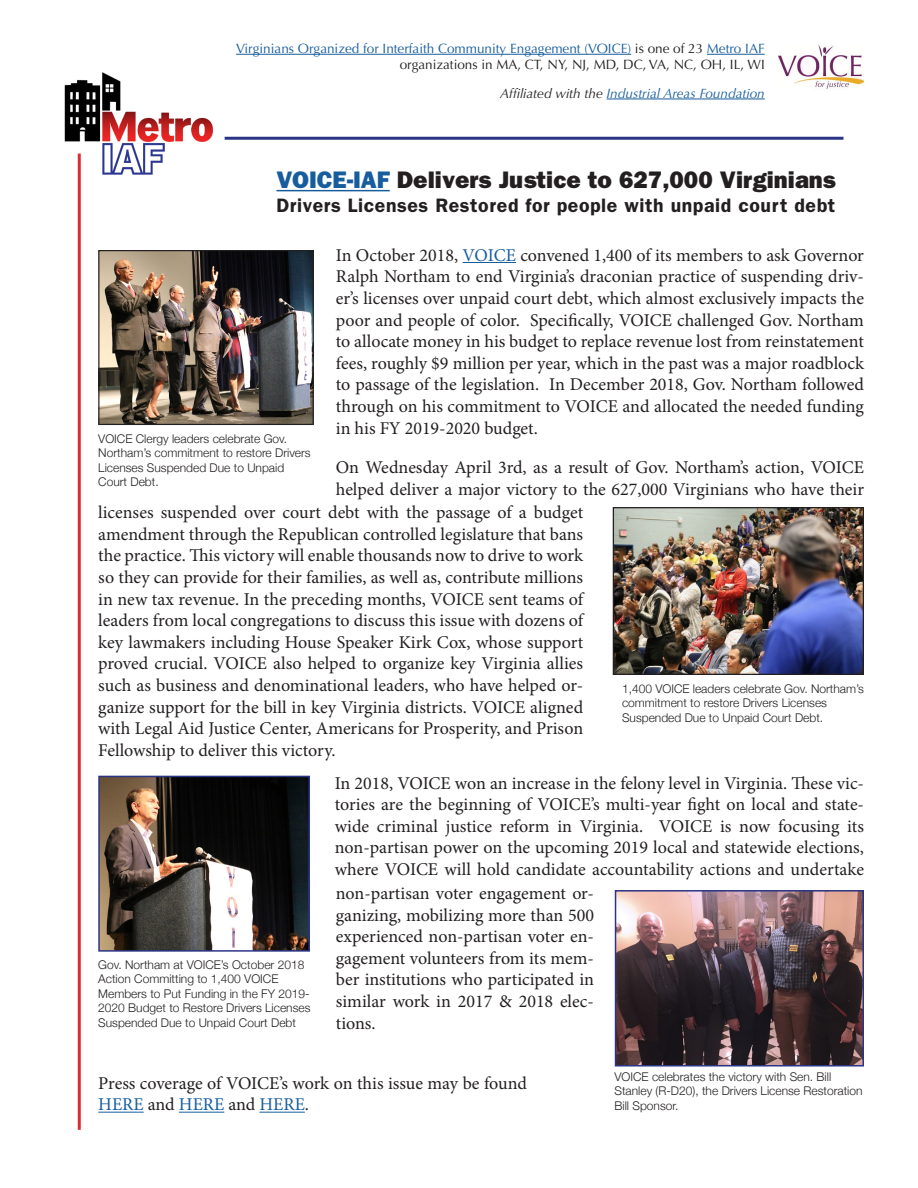
<style>
.page{position:relative;width:918px;height:1188px;background:#fff}
.page>*{position:absolute;margin:0;border:0;box-sizing:border-box;transform-origin:0 0}
.t1{font:800 24px "Franklin Gothic";color:#231f20}
.t2{font:600 19.5px "Franklin Gothic";letter-spacing:.03em;color:#231f20}
.t3{font:18px/21.6px "Minion Pro";color:#231f20;text-align:justify}
.t4{font:13.5px/16.2px "Optima";color:#175d9e;text-align:right}
.t5{font:italic 13.5px "Optima";color:#175d9e}
.t6{font:300 12px/14.4px "Helvetica Neue";color:#231f20}
.s1{color:#231f20}
.s2{color:#175d9e}
</style>
<div class="page">
<img style="left:64px;top:72px;width:149px;height:106px">
<hr style="left:236px;top:54px;width:395px;height:1px;background:#175d9e">
<hr style="left:707px;top:54px;width:58px;height:1px;background:#175d9e">
<hr style="left:607px;top:99px;width:158px;height:1px;background:#175d9e">
<hr style="left:225px;top:137px;width:618px;height:3px;background:#2b3586">
<hr style="left:78px;top:154px;width:3px;height:976px;background:#dd2c31">
<img style="left:100px;top:252px;width:212px;height:171px">
<div style="left:98px;top:250px;width:216px;height:175px;border:1px solid #231f20"></div>
<hr style="left:276px;top:190px;width:114px;height:1px;background:#175d9e">
<hr style="left:463px;top:262px;width:53px;height:1px;background:#175d9e">
<img style="left:615px;top:509px;width:247px;height:164px">
<div style="left:613px;top:507px;width:251px;height:168px;border:1px solid #231f20"></div>
<img style="left:101px;top:779px;width:206px;height:170px">
<div style="left:98px;top:776px;width:212px;height:176px;border:2px solid #2b3586"></div>
<img style="left:618px;top:893px;width:243px;height:170px">
<div style="left:615px;top:890px;width:249px;height:176px;border:2px solid #2b3586"></div>
<hr style="left:98px;top:1112px;width:46px;height:1px;background:#175d9e">
<hr style="left:179px;top:1112px;width:45px;height:1px;background:#175d9e">
<hr style="left:259px;top:1112px;width:46px;height:1px;background:#175d9e">
<img style="left:779px;top:45px;width:85px;height:44px">
<p class="t4" style="left:236px;top:40px;width:530px">Virginians Organized for Interfaith Community Engagement (VOICE) <span class="s1">is one of 23</span> Metro IAF <span class="s1">organizations in MA, CT, NY, NJ, MD, DC, VA, NC, OH, IL, WI</span></p>
<p class="t5" style="left:500px;top:85px;width:266px"><span class="s1">Affiliated with the</span> Industrial Areas Foundation</p>
<p class="t1" style="left:276px;top:166px;width:561px"><span class="s2">VOICE-IAF</span> Delivers Justice to 627,000 Virginians</p>
<p class="t2" style="left:276px;top:194px;width:560px">Drivers Licenses Restored for people with unpaid court debt</p>
<p class="t3" style="left:336px;top:244px;width:530px">In October 2018, <span class="s2">VOICE</span> convened 1,400 of its members to ask Governor Ralph Northam to end Virginia’s draconian practice of suspending driv&shy;er’s licenses over unpaid court debt, which almost exclusively impacts the poor and people of color. Specifically, VOICE challenged Gov. Northam to allocate money in his budget to replace revenue lost from reinstatement fees, roughly $9 million per year, which in the past was a major roadblock to passage of the legislation. In December 2018, Gov. Northam followed through on his commitment to VOICE and allocated the needed funding in his FY 2019-2020 budget.</p>
<p class="t3" style="left:336px;top:457px;width:530px">On Wednesday April 3rd, as a result of Gov. Northam’s action, VOICE helped deliver a major victory to the 627,000 Virginians who have their</p>
<p class="t3" style="left:98px;top:502px;width:486px">licenses suspended over court debt with the passage of a budget amendment through the Republican controlled legislature that bans the practice. This victory will enable thousands now to drive to work so they can provide for their families, as well as, contribute millions in new tax revenue. In the preceding months, VOICE sent teams of leaders from local congregations to discuss this issue with dozens of key lawmakers including House Speaker Kirk Cox, whose support proved crucial. VOICE also helped to organize key Virginia allies such as business and denominational leaders, who have helped or&shy;ganize support for the bill in key Virginia districts. VOICE aligned with Legal Aid Justice Center, Americans for Prosperity, and Prison Fellowship to deliver this victory.</p>
<p class="t6" style="left:98px;top:431px;width:214px">VOICE Clergy leaders celebrate Gov.<br>Northam’s commitment to restore Drivers<br>Licenses Suspended Due to Unpaid<br>Court Debt.</p>
<p class="t6" style="left:622px;top:681px;width:243px">1,400 VOICE leaders celebrate Gov. Northam’s commitment to restore Drivers Licenses<br>Suspended Due to Unpaid Court Debt.</p>
<p class="t6" style="left:98px;top:957px;width:214px">Gov. Northam at VOICE’s October 2018<br>Action Committing to 1,400 VOICE Members to Put Funding in the FY 2019- 2020 Budget to Restore Drivers Licenses Suspended Due to Unpaid Court Debt</p>
<p class="t3" style="left:335px;top:772px;width:531px">In 2018, VOICE won an increase in the felony level in Virginia. These vic&shy;tories are the beginning of VOICE’s multi-year fight on local and state&shy;wide criminal justice reform in Virginia. VOICE is now focusing its non-partisan power on the upcoming 2019 local and statewide elections, where VOICE will hold candidate accountability actions and undertake</p>
<p class="t3" style="left:336px;top:882px;width:260px">non-partisan voter engagement or&shy;ganizing, mobilizing more than 500 experienced non-partisan voter en&shy;gagement volunteers from its mem&shy;ber institutions who participated in similar work in 2017 &amp; 2018 elec&shy;tions.</p>
<p class="t3" style="left:98px;top:1072px;width:430px">Press coverage of VOICE’s work on this issue may be found<br><span class="s2">HERE</span> and <span class="s2">HERE</span> and <span class="s2">HERE</span>.</p>
<p class="t6" style="left:615px;top:1069px;width:250px">VOICE celebrates the victory with Sen. Bill<br>Stanley (R-D20), the Drivers License Restoration<br>Bill Sponsor.</p>
</div>
